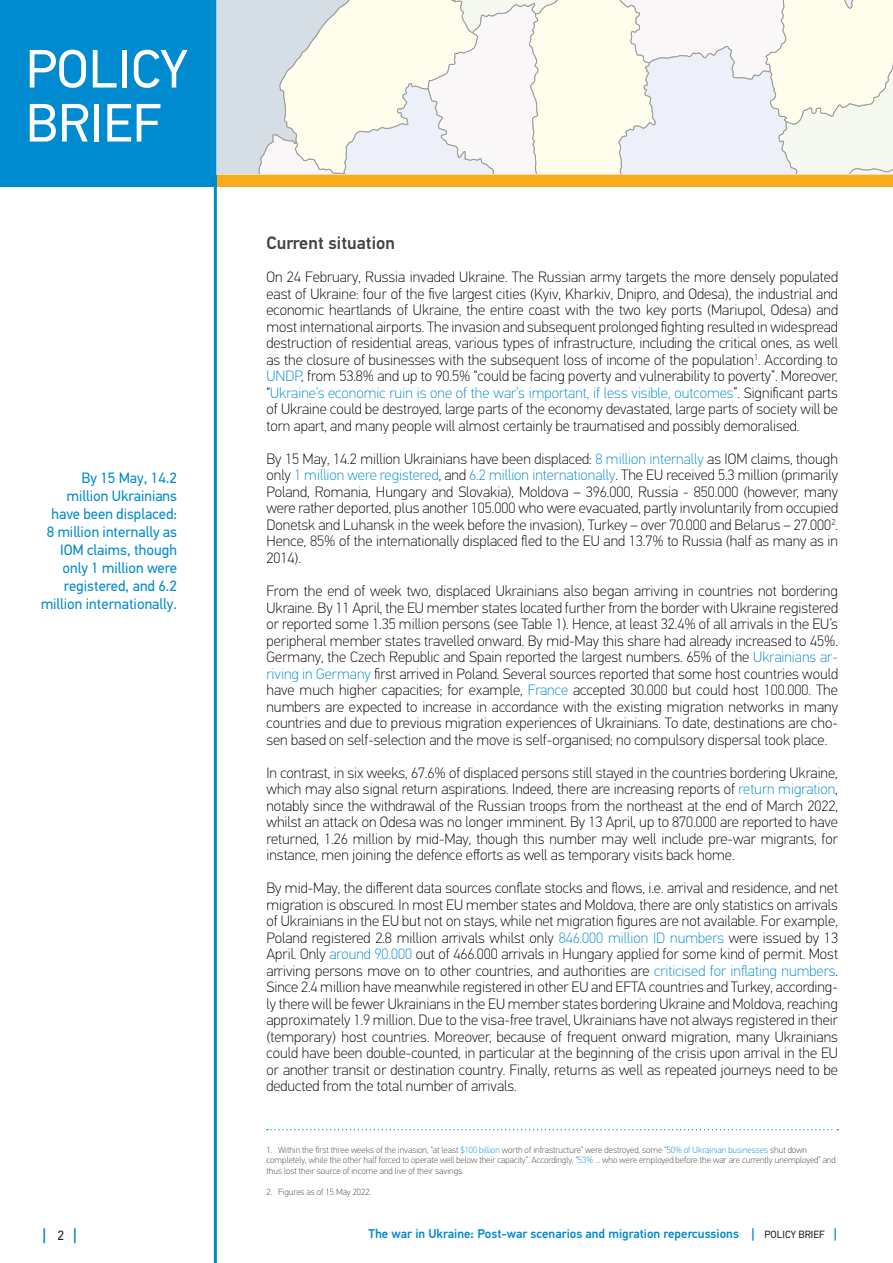
<style>
.page{position:relative;width:893px;height:1263px;background:#fff}
.page>*{position:absolute;margin:0;border:0;box-sizing:border-box;transform-origin:0 0}
.t1{font:54px/54px "PF Din Text Pro";color:#fff}
.t2{font:500 18px "PF Din Text Pro";letter-spacing:.005em;color:#424143}
.t3{font:500 16.2px "PF Din Text Pro";color:#008ad0}
.t4{font:100 15px/16.5px "PF Din Text Pro";color:#000;text-align:justify}
.t5{font:15px/18px "PF Din Text Pro";color:#008ad0;text-align:right}
.t6{font:500 12.75px "PF Din Text Pro";color:#008ad0}
.t7{font:100 9px/10.5px "PF Din Text Pro";color:#424143}
.s1{font-weight:400;font-size:13.5px;color:#232020}
.s2{color:#008ad0}
.s3{font-size:13.5px}
.s4{font-weight:400;font-size:10.5px;color:#232020}
</style>
<div class="page">
<div style="left:217px;top:174px;width:676px;height:13px;background:#f8ac1b"></div>
<hr style="left:214px;top:174px;width:3px;height:1089px;background:#008ad0">
<div style="left:0;top:0;width:217px;height:187px;background:#008ad0"></div>
<svg style="left:217px;top:0;width:676px;height:174px;fill:#faf7eb"></svg>
<svg style="left:267px;top:1129px;width:571px;height:1px"></svg>
<h1 class="t1" style="left:26px;top:42px;width:164px">POLICY<br>BRIEF</h1>
<p class="t5" style="left:41px;top:469px;width:138px">By 15 May, 14.2 million Ukrainians have been displaced:<br>8 million internally as<br>IOM claims, though only 1 million were registered, and 6.2 million internationally.</p>
<p class="t3" style="left:43px;top:1225px;width:36px">| <span class="s1">2</span> |</p>
<p class="t2" style="left:266px;top:232px;width:130px">Current situation</p>
<p class="t4" style="left:266px;top:269px;width:573px">On 24 February, Russia invaded Ukraine. The Russian army targets the more densely populated east of Ukraine: four of the five largest cities (Kyiv, Kharkiv, Dnipro, and Odesa), the industrial and economic heartlands of Ukraine, the entire coast with the two key ports (Mariupol, Odesa) and most international airports. The invasion and subsequent prolonged fighting resulted in widespread destruction of residential areas, various types of infrastructure, including the critical ones, as well as the closure of businesses with the subsequent loss of income of the population<sup>1</sup>. According to <span class="s2">UNDP</span>, from 53.8% and up to 90.5% “could be facing poverty and vulnerability to poverty”. Moreover, “<span class="s2">Ukraine’s economic ruin is one of the war’s important, if less visible, outcomes</span>”. Significant parts of Ukraine could be destroyed, large parts of the economy devastated, large parts of society will be torn apart, and many people will almost certainly be traumatised and possibly demoralised.</p>
<p class="t4" style="left:266px;top:451px;width:573px">By 15 May, 14.2 million Ukrainians have been displaced: <span class="s2">8 million internally</span> as IOM claims, though only <span class="s2">1 million were registered</span>, and <span class="s2">6.2 million internationally</span>. The EU received 5.3 million (primarily Poland, Romania, Hungary and Slovakia), Moldova – 396.000, Russia - 850.000 (however, many were rather deported, plus another 105.000 who were evacuated, partly involuntarily from occupied Donetsk and Luhansk in the week before the invasion), Turkey – over 70.000 and Belarus – 27.000<sup>2</sup>.<br>Hence, 85% of the internationally displaced fled to the EU and 13.7% to Russia (half as many as in 2014).</p>
<p class="t4" style="left:266px;top:583px;width:573px">From the end of week two, displaced Ukrainians also began arriving in countries not bordering Ukraine. By 11 April, the EU member states located further from the border with Ukraine registered or reported some 1.35 million persons (see Table 1). Hence, at least 32.4% of all arrivals in the EU’s peripheral member states travelled onward. By mid-May this share had already increased to 45%.<br>Germany, the Czech Republic and Spain reported the largest numbers. 65% of the <span class="s2">Ukrainians ar&shy;riving in Germany</span> first arrived in Poland. Several sources reported that some host countries would have much higher capacities; for example, <span class="s2">France</span> accepted 30.000 but could host 100.000. The numbers are expected to increase in accordance with the existing migration networks in many countries and due to previous migration experiences of Ukrainians. To date, destinations are cho&shy;sen based on self-selection and the move is self-organised; no compulsory dispersal took place.</p>
<p class="t4" style="left:266px;top:764px;width:573px">In contrast, in six weeks, 67.6% of displaced persons still stayed in the countries bordering Ukraine, which may also signal return aspirations. Indeed, there are increasing reports of <span class="s2">return migration</span>, notably since the withdrawal of the Russian troops from the northeast at the end of March 2022, whilst an attack on Odesa was no longer imminent. By 13 April, up to 870.000 are reported to have returned, 1.26 million by mid-May, though this number may well include pre-war migrants, for instance, men joining the defence efforts as well as temporary visits back home.</p>
<p class="t4" style="left:266px;top:880px;width:573px">By mid-May, the different data sources conflate stocks and flows, i.e. arrival and residence, and net migration is obscured. In most EU member states and Moldova, there are only statistics on arrivals of Ukrainians in the EU but not on stays, while net migration figures are not available. For example, Poland registered 2.8 million arrivals whilst only <span class="s2">846.000 million ID numbers</span> were issued by 13<br>April. Only <span class="s2">around 90.000</span> out of 466.000 arrivals in Hungary applied for some kind of permit. Most arriving persons move on to other countries, and authorities are <span class="s2">criticised for inflating numbers</span>.<br>Since 2.4 million have meanwhile registered in other EU and EFTA countries and Turkey, according&shy;ly there will be fewer Ukrainians in the EU member states bordering Ukraine and Moldova, reaching approximately 1.9 million. Due to the visa-free travel, Ukrainians have not always registered in their (temporary) host countries. Moreover, because of frequent onward migration, many Ukrainians could have been double-counted, in particular at the beginning of the crisis upon arrival in the EU or another transit or destination country. Finally, returns as well as repeated journeys need to be deducted from the total number of arrivals.</p>
<p class="t7" style="left:266px;top:1144px;width:571px">1. Within the first three weeks of the invasion, “at least <span class="s2">$100 billion</span> worth of infrastructure” were destroyed, some “<span class="s2">50% of Ukrainian businesses</span> shut down completely, while the other half forced to operate well below their capacity”. Accordingly, “<span class="s2">53%</span> … who were employed before the war are currently unemployed” and thus lost their source of income and live of their savings.</p>
<p class="t7" style="left:266px;top:1186px;width:106px">2. Figures as of 15 May 2022.</p>
<p class="t6" style="left:368px;top:1226px;width:470px">The war in Ukraine: Post-war scenarios and migration repercussions <span class="s3">|</span> <span class="s4">POLICY BRIEF</span> <span class="s3">|</span></p>
</div>
